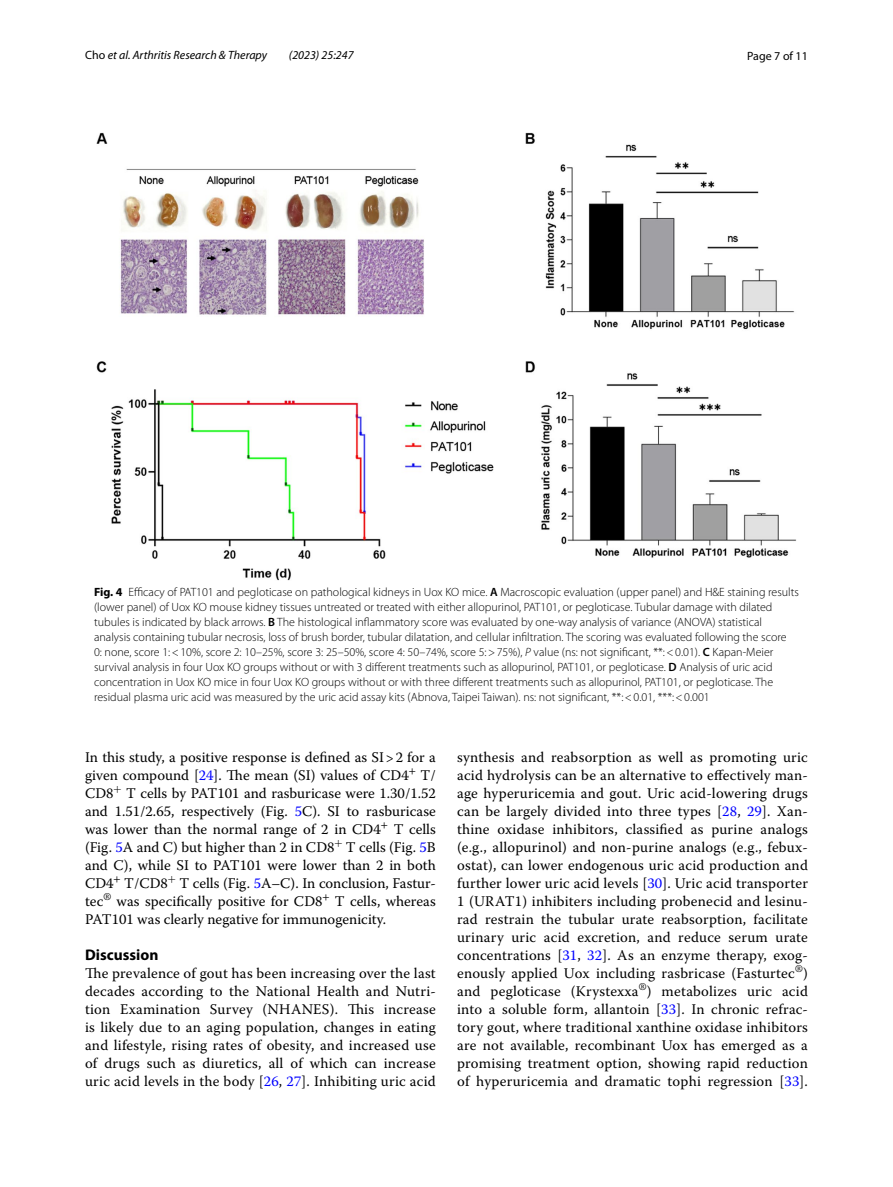
<style>
.page{position:relative;width:893px;height:1187px;background:#fff}
.page>*{position:absolute;margin:0;border:0;box-sizing:border-box;transform-origin:0 0}
.t1{font:700 15.45px "Myriad Pro";color:#000}
.t2{font:14.7px/18px "Warnock Pro";letter-spacing:.015em;color:#000;text-align:justify}
.t3{font:300 12px/15px "Myriad Pro";color:#000}
.t4{font:italic 12px "Myriad Pro";color:#000}
.t5{font:12px "Myriad Pro";color:#000}
.s1{font-style:normal}
.s2{font-weight:700}
.s3{font-weight:600}
.s4{font-style:italic}
.s5{color:#00f}
</style>
<div class="page">
<img style="left:96px;top:133px;width:700px;height:448px">
<p class="t4" style="left:85px;top:48px;width:184px"><span class="s1">Cho</span> et al. Arthritis Research &amp; Therapy</p>
<p class="t4" style="left:289px;top:48px;width:66px">(2023) 25:247</p>
<p class="t5" style="left:747px;top:48px;width:62px">Page 7 of 11</p>
<p class="t3" style="left:94px;top:584px;width:706px"><span class="s2">Fig. 4</span> Efficacy of PAT101 and pegloticase on pathological kidneys in Uox KO mice. <span class="s3">A</span> Macroscopic evaluation (upper panel) and H&amp;E staining results (lower panel) of Uox KO mouse kidney tissues untreated or treated with either allopurinol, PAT101, or pegloticase. Tubular damage with dilated tubules is indicated by black arrows. <span class="s3">B</span> The histological inflammatory score was evaluated by one-way analysis of variance (ANOVA) statistical analysis containing tubular necrosis, loss of brush border, tubular dilatation, and cellular infiltration. The scoring was evaluated following the score<br>0: none, score 1:&lt;10%, score 2: 10–25%, score 3: 25–50%, score 4: 50–74%, score 5:&gt;75%), <span class="s4">P</span> value (ns: not significant, **:&lt;0.01). <span class="s3">C</span> Kapan-Meier survival analysis in four Uox KO groups without or with 3 different treatments such as allopurinol, PAT101, or pegloticase. <span class="s3">D</span> Analysis of uric acid concentration in Uox KO mice in four Uox KO groups without or with three different treatments such as allopurinol, PAT101, or pegloticase. The residual plasma uric acid was measured by the uric acid assay kits (Abnova, Taipei Taiwan). ns: not significant, **:&lt;0.01, ***:&lt;0.001</p>
<p class="t2" style="left:85px;top:747px;width:352px">In this study, a positive response is defined as SI&gt;2 for a given compound [<span class="s5">24</span>]. The mean (SI) values of CD4<sup>+</sup> T/ CD8<sup>+</sup> T cells by PAT101 and rasburicase were 1.30/1.52 and 1.51/2.65, respectively (Fig. <span class="s5">5</span>C). SI to rasburicase was lower than the normal range of 2 in CD4<sup>+</sup> T cells (Fig. <span class="s5">5</span>A and C) but higher than 2 in CD8<sup>+</sup> T cells (Fig. <span class="s5">5</span>B and C), while SI to PAT101 were lower than 2 in both CD4<sup>+</sup> T/CD8<sup>+</sup> T cells (Fig. <span class="s5">5</span>A–C). In conclusion, Fastur&shy;tec<sup>®</sup> was specifically positive for CD8<sup>+</sup> T cells, whereas PAT101 was clearly negative for immunogenicity.</p>
<p class="t1" style="left:85px;top:944px;width:75px">Discussion</p>
<p class="t2" style="left:85px;top:963px;width:352px">The prevalence of gout has been increasing over the last decades according to the National Health and Nutri&shy;tion Examination Survey (NHANES). This increase is likely due to an aging population, changes in eating and lifestyle, rising rates of obesity, and increased use of drugs such as diuretics, all of which can increase uric acid levels in the body [<span class="s5">26</span>, <span class="s5">27</span>]. Inhibiting uric acid</p>
<p class="t2" style="left:457px;top:747px;width:352px">synthesis and reabsorption as well as promoting uric acid hydrolysis can be an alternative to effectively man&shy;age hyperuricemia and gout. Uric acid-lowering drugs can be largely divided into three types [<span class="s5">28</span>, <span class="s5">29</span>]. Xan&shy;thine oxidase inhibitors, classified as purine analogs (e.g., allopurinol) and non-purine analogs (e.g., febux&shy;ostat), can lower endogenous uric acid production and further lower uric acid levels [<span class="s5">30</span>]. Uric acid transporter 1 (URAT1) inhibiters including probenecid and lesinu&shy;rad restrain the tubular urate reabsorption, facilitate urinary uric acid excretion, and reduce serum urate concentrations [<span class="s5">31</span>, <span class="s5">32</span>]. As an enzyme therapy, exog&shy;enously applied Uox including rasbricase (Fasturtec<sup>®</sup>) and pegloticase (Krystexxa<sup>®</sup>) metabolizes uric acid into a soluble form, allantoin [<span class="s5">33</span>]. In chronic refrac&shy;tory gout, where traditional xanthine oxidase inhibitors are not available, recombinant Uox has emerged as a promising treatment option, showing rapid reduction of hyperuricemia and dramatic tophi regression [<span class="s5">33</span>].</p>
</div>
